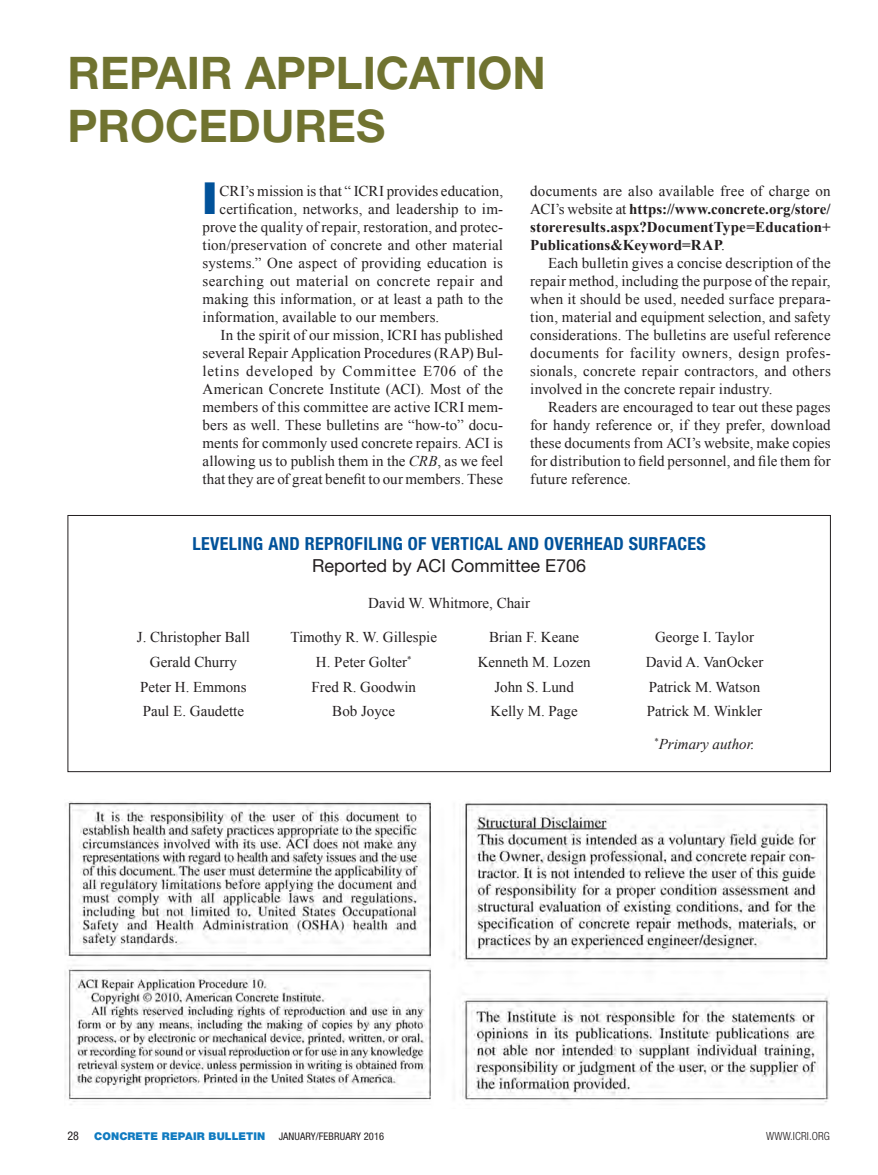
<style>
.page{position:relative;width:878px;height:1175px;background:#fff}
.page>*{position:absolute;margin:0;border:0;box-sizing:border-box;transform-origin:0 0}
.Headline{font:700 45px/52.5px "Helvetica Neue LT Std";color:#707330}
.Body_first-with_drop{font:900 44.25px "Helvetica Neue LT Std";color:#01529a}
.Subhead{font:700 condensed 18px "Helvetica Neue LT Std";letter-spacing:.02em;color:#01529a}
.Body_first-no_indent{font:18px "Helvetica Neue LT Std";color:#231f20}
.Body_text{font:15px/18px "Times New Roman";letter-spacing:.005em;color:#231f20;text-align:justify}
.Body_first-with_drop-2{font:15px "Times New Roman";letter-spacing:.01em;color:#231f20}
.Body_first-no_indent-2{font:15px "Times New Roman";color:#231f20}
.Body_text-2{font:700 15px/18px "Times New Roman";letter-spacing:.005em;color:#231f20;text-align:justify}
.Body_first-with_drop-3{font:15px "Times New Roman";letter-spacing:.03em;color:#231f20}
.Body_first-no_indent-3{font:italic 15px "Times New Roman";color:#231f20}
.t1{font:condensed 12px "Helvetica Neue LT Std";color:#231f20}
.t2{font:300 condensed 11.25px "Helvetica Neue LT Std";letter-spacing:.01em;color:#231f20}
.t3{font:900 10.8px "Helvetica Neue LT Std";letter-spacing:.01em;color:#107bc1}
.t4{font:condensed 10.5px "Helvetica Neue LT Std";letter-spacing:.01em;color:#231f20}
.s1{font-weight:400}
.s2{font-style:italic}
</style>
<div class="page">
<div style="left:68px;top:515px;width:762px;height:257px;border:1px solid #231f20"></div>
<img style="left:65px;top:801px;width:764px;height:304px">
<p class="Headline" style="left:68px;top:46px;width:480px">REPAIR APPLICATION<br>PROCEDURES</p>
<p class="Body_first-with_drop" style="left:202px;top:171px;width:16px">I</p>
<p class="Body_first-with_drop-2" style="left:219px;top:181px;width:285px">CRI’s mission is that “ ICRI provides education,</p>
<p class="Body_text-2" style="left:530px;top:181px;width:302px"><span class="s1">documents are also available free of charge on ACI’s website at</span> https://www.concrete.org/store/ storeresults.aspx?DocumentType=Education+ Publications&amp;Keyword=RAP<span class="s1">.</span></p>
<p class="Body_text" style="left:530px;top:253px;width:302px;text-indent:18px">Each bulletin gives a concise description of the repair method, including the purpose of the repair, when it should be used, needed surface prepara&shy;tion, material and equipment selection, and safety considerations. The bulletins are useful reference documents for facility owners, design profes&shy;sionals, concrete repair contractors, and others involved in the concrete repair industry.</p>
<p class="Body_text" style="left:530px;top:397px;width:302px;text-indent:18px">Readers are encouraged to tear out these pages for handy reference or, if they prefer, download these documents from ACI’s website, make copies for distribution to field personnel, and file them for future reference.</p>
<p class="Body_first-with_drop-2" style="left:219px;top:199px;width:285px">certification, networks, and leadership to im-</p>
<p class="Body_first-with_drop-2" style="left:202px;top:217px;width:302px">prove the quality of repair, restoration, and protec-</p>
<p class="Body_first-with_drop-2" style="left:202px;top:235px;width:302px">tion/preservation of concrete and other material</p>
<p class="Body_first-with_drop-2" style="left:202px;top:253px;width:302px">systems.” One aspect of providing education is</p>
<p class="Body_first-with_drop-3" style="left:202px;top:271px;width:302px">searching out material on concrete repair and</p>
<p class="Body_first-with_drop-2" style="left:202px;top:289px;width:302px">making this information, or at least a path to the</p>
<p class="Body_first-with_drop-2" style="left:202px;top:307px;width:238px">information, available to our members.</p>
<p class="Body_text" style="left:202px;top:325px;width:302px;text-indent:18px">In the spirit of our mission, ICRI has published several Repair Application Procedures (RAP) Bul&shy;letins developed by Committee E706 of the American Concrete Institute (ACI). Most of the members of this committee are active ICRI mem&shy;bers as well. These bulletins are “how-to” docu&shy;ments for commonly used concrete repairs. ACI is allowing us to publish them in the <span class="s2">CRB</span>, as we feel that they are of great benefit to our members. These</p>
<p class="Subhead" style="left:192px;top:533px;width:515px">LEVELING AND REPROFILING OF VERTICAL AND OVERHEAD SURFACES</p>
<p class="Body_first-no_indent" style="left:312px;top:554px;width:275px">Reported by ACI Committee E706</p>
<p class="Body_first-no_indent-2" style="left:368px;top:592px;width:163px">David W. Whitmore, Chair</p>
<p class="Body_first-no_indent-2" style="left:137px;top:627px;width:114px">J. Christopher Ball</p>
<p class="Body_first-no_indent-2" style="left:150px;top:652px;width:89px">Gerald Churry</p>
<p class="Body_first-no_indent-2" style="left:140px;top:676px;width:108px">Peter H. Emmons</p>
<p class="Body_first-no_indent-2" style="left:143px;top:701px;width:103px">Paul E. Gaudette</p>
<p class="Body_first-no_indent-2" style="left:489px;top:627px;width:92px">Brian F. Keane</p>
<p class="Body_first-no_indent-2" style="left:477px;top:652px;width:114px">Kenneth M. Lozen</p>
<p class="Body_first-no_indent-2" style="left:494px;top:676px;width:81px">John S. Lund</p>
<p class="Body_first-no_indent-2" style="left:490px;top:701px;width:89px">Kelly M. Page</p>
<p class="Body_first-no_indent-2" style="left:655px;top:627px;width:100px">George I. Taylor</p>
<p class="Body_first-no_indent-2" style="left:645px;top:652px;width:119px">David A. VanOcker</p>
<p class="Body_first-no_indent-2" style="left:648px;top:676px;width:113px">Patrick M. Watson</p>
<p class="Body_first-no_indent-2" style="left:646px;top:701px;width:117px">Patrick M. Winkler</p>
<p class="Body_first-no_indent-3" style="left:654px;top:734px;width:102px"><sup>*</sup>Primary author.</p>
<p class="Body_first-no_indent-2" style="left:290px;top:627px;width:148px">Timothy R. W. Gillespie</p>
<p class="Body_first-no_indent-2" style="left:316px;top:652px;width:97px">H. Peter Golter<sup>*</sup></p>
<p class="Body_first-no_indent-2" style="left:311px;top:676px;width:106px">Fred R. Goodwin</p>
<p class="Body_first-no_indent-2" style="left:332px;top:701px;width:64px">Bob Joyce</p>
<p class="t1" style="left:68px;top:1129px;width:13px">28</p>
<p class="t3" style="left:94px;top:1130px;width:173px">CONCRETE REPAIR BULLETIN</p>
<p class="t4" style="left:279px;top:1130px;width:107px">JANUARY/FEBRUARY 2016</p>
<p class="t2" style="left:766px;top:1129px;width:65px">WWW.ICRI.ORG</p>
</div>
